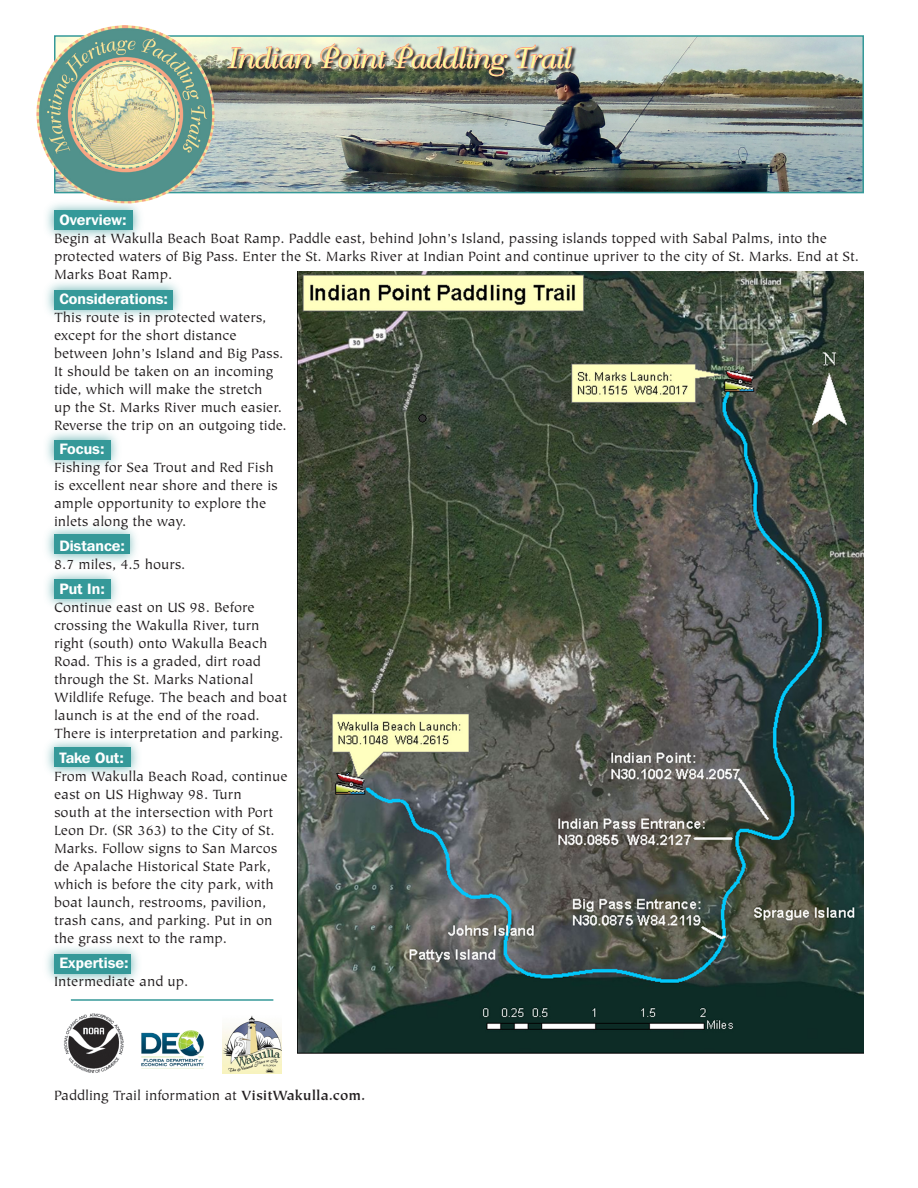
<style>
.page{position:relative;width:918px;height:1188px;background:#fff}
.page>*{position:absolute;margin:0;border:0;box-sizing:border-box;transform-origin:0 0}
.Paddling_Trails_Head{font:28.5px "Bellevue";color:#fcfe9b}
.Body_text{font:15px/18px "Tiepolo";color:#231f20}
.backpage_Subheads{font:600 15px "Franklin Gothic IT Cby BT";color:#fff}
.s1{font-weight:700}
</style>
<div class="page">
<div style="left:43px;top:943px;width:99px;height:43px;background:#359999;opacity:.75"></div>
<div style="left:54px;top:954px;width:76px;height:20px;background:#359999"></div>
<div style="left:43px;top:736px;width:99px;height:43px;background:#359999;opacity:.75"></div>
<div style="left:54px;top:747px;width:76px;height:20px;background:#359999"></div>
<div style="left:43px;top:429px;width:80px;height:43px;background:#359999;opacity:.75"></div>
<div style="left:54px;top:440px;width:57px;height:20px;background:#359999"></div>
<div style="left:43px;top:568px;width:80px;height:43px;background:#359999;opacity:.75"></div>
<div style="left:54px;top:579px;width:56px;height:20px;background:#359999"></div>
<div style="left:43px;top:523px;width:97px;height:43px;background:#359999;opacity:.75"></div>
<div style="left:54px;top:534px;width:75px;height:20px;background:#359999"></div>
<div style="left:43px;top:279px;width:140px;height:43px;background:#359999;opacity:.75"></div>
<div style="left:54px;top:290px;width:118px;height:20px;background:#359999"></div>
<div style="left:43px;top:199px;width:101px;height:43px;background:#359999;opacity:.75"></div>
<div style="left:54px;top:210px;width:79px;height:20px;background:#359999"></div>
<img style="left:215px;top:38px;width:646px;height:152px">
<div style="left:54px;top:35px;width:810px;height:158px;border:2px solid #359999"></div>
<div style="left:227px;top:43px;width:350px;height:38px;background:#231f20;opacity:.87"></div>
<svg style="left:227px;top:46px;width:85px;height:24px;background:#b8a28e"></svg>
<svg style="left:320px;top:43px;width:67px;height:27px;background:#bda997"></svg>
<img style="left:394px;top:43px;width:114px;height:34px">
<svg style="left:514px;top:44px;width:59px;height:26px;background:#b5a29a"></svg>
<img style="left:37px;top:25px;width:178px;height:178px">
<img style="left:297px;top:272px;width:567px;height:782px">
<img style="left:63px;top:1013px;width:61px;height:60px">
<img style="left:141px;top:1030px;width:63px;height:39px">
<img style="left:223px;top:1015px;width:58px;height:58px">
<hr style="left:71px;top:999px;width:202px;height:2px;background:#359999">
<p class="Paddling_Trails_Head" style="left:226px;top:42px;width:344px">Indian Point Paddling Trail</p>
<p class="backpage_Subheads" style="left:59px;top:210px;width:69px">Overview:</p>
<p class="Body_text" style="left:54px;top:230px;width:806px">Begin at Wakulla Beach Boat Ramp. Paddle east, behind John’s Island, passing islands topped with Sabal Palms, into the protected waters of Big Pass. Enter the St. Marks River at Indian Point and continue upriver to the city of St. Marks. End at St.<br>Marks Boat Ramp.</p>
<p class="backpage_Subheads" style="left:59px;top:289px;width:110px">Considerations:</p>
<p class="Body_text" style="left:54px;top:308px;width:234px">This route is in protected waters, except for the short distance between John’s Island and Big Pass.<br>It should be taken on an incoming tide, which will make the stretch<br>up the St. Marks River much easier.<br>Reverse the trip on an outgoing tide.</p>
<p class="backpage_Subheads" style="left:59px;top:440px;width:47px">Focus:</p>
<p class="Body_text" style="left:54px;top:459px;width:225px">Fishing for Sea Trout and Red Fish is excellent near shore and there is ample opportunity to explore the inlets along the way.</p>
<p class="backpage_Subheads" style="left:59px;top:537px;width:67px">Distance:</p>
<p class="Body_text" style="left:54px;top:556px;width:133px">8.7 miles, 4.5 hours.</p>
<p class="backpage_Subheads" style="left:59px;top:579px;width:47px">Put In:</p>
<p class="Body_text" style="left:54px;top:599px;width:235px">Continue east on US 98. Before crossing the Wakulla River, turn right (south) onto Wakulla Beach<br>Road. This is a graded, dirt road through the St. Marks National<br>Wildlife Refuge. The beach and boat launch is at the end of the road.<br>There is interpretation and parking.</p>
<p class="backpage_Subheads" style="left:59px;top:748px;width:66px">Take Out:</p>
<p class="Body_text" style="left:54px;top:768px;width:235px">From Wakulla Beach Road, continue east on US Highway 98. Turn<br>south at the intersection with Port<br>Leon Dr. (SR 363) to the City of St.<br>Marks. Follow signs to San Marcos de Apalache Historical State Park, which is before the city park, with boat launch, restrooms, pavilion, trash cans, and parking. Put in on the grass next to the ramp.</p>
<p class="backpage_Subheads" style="left:59px;top:953px;width:71px">Expertise:</p>
<p class="Body_text" style="left:54px;top:973px;width:136px">Intermediate and up.</p>
<p class="Body_text" style="left:54px;top:1087px;width:313px">Paddling Trail information at <span class="s1">VisitWakulla.com.</span></p>
</div>
